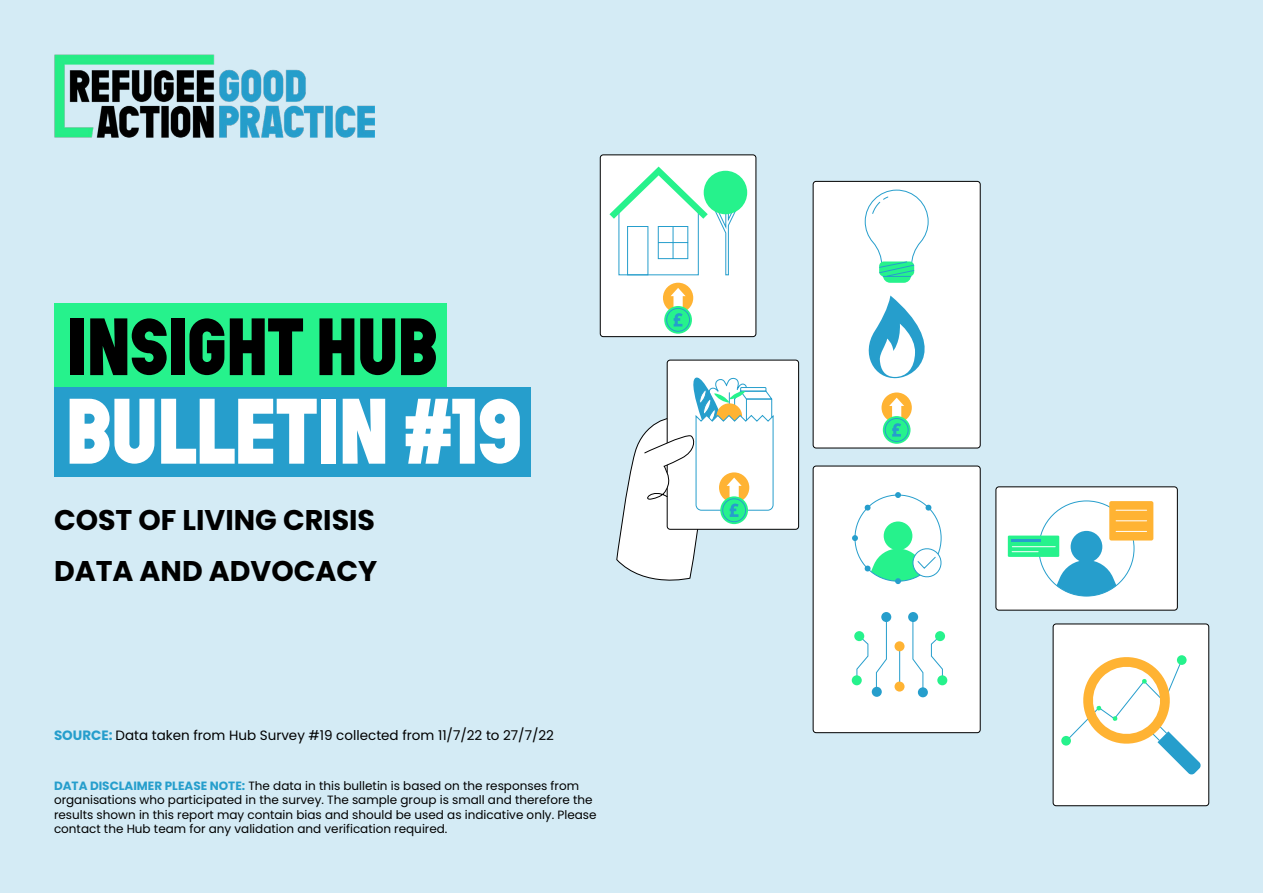
<style>
.page{position:relative;width:1263px;height:893px;background:#d4ebf5}
.page>*{position:absolute;margin:0;border:0;box-sizing:border-box;transform-origin:0 0}
.t1{font:700 93px "Stenciletta Solid";color:#fff}
.t2{font:700 81.3px "Stenciletta Solid";color:#000}
.t3{font:700 28.5px/50.6px "Poppins";color:#000}
.t4{font:13.5px "Poppins";color:#000}
.t5{font:12px/14.4px "Poppins";color:#000}
.s1{font-weight:700;color:#269ecc}
</style>
<div class="page">
<div style="left:54px;top:304px;width:393px;height:83px;background:#26f28c"></div>
<div style="left:54px;top:387px;width:476px;height:90px;background:#269ecc"></div>
<img style="left:54px;top:54px;width:320px;height:84px">
<div style="left:996px;top:487px;width:181px;height:123px;background:#fff;border-radius:3px"></div>
<div style="left:996px;top:487px;width:181px;height:123px;border:1px solid #000;border-radius:3px"></div>
<div style="left:1070px;top:531px;width:32px;height:32px;background:#269ecc;border-radius:50%"></div>
<svg style="left:1056px;top:560px;width:60px;height:36px"></svg>
<div style="left:1109px;top:501px;width:44px;height:39px;background:#ffb333;border-radius:2px"></div>
<hr style="left:1116px;top:510px;width:30px;height:1px;background:#fff">
<hr style="left:1116px;top:521px;width:30px;height:1px;background:#fff">
<hr style="left:1116px;top:531px;width:30px;height:1px;background:#fff">
<div style="left:1008px;top:536px;width:51px;height:21px;background:#26f28c"></div>
<hr style="left:1012px;top:546px;width:43px;height:1px;background:#fff">
<svg style="left:1012px;top:551px;width:26px;height:1px"></svg>
<hr style="left:1011px;top:539px;width:30px;height:2px;background:#269ecc">
<div style="left:1053px;top:624px;width:156px;height:182px;background:#fff;border-radius:3px"></div>
<div style="left:1053px;top:624px;width:156px;height:182px;border:1px solid #000;border-radius:3px"></div>
<div style="left:1061px;top:736px;width:10px;height:10px;background:#26f28c;border-radius:50%"></div>
<svg style="left:1066px;top:655px;width:135px;height:120px"></svg>
<div style="left:667px;top:360px;width:132px;height:169px;background:#fff;border-radius:3px"></div>
<div style="left:667px;top:360px;width:132px;height:169px;border:1px solid #000;border-radius:3px"></div>
<svg style="left:616px;top:372px;width:157px;height:209px"></svg>
<div style="left:722px;top:499px;width:24px;height:23px;border:1px solid #269ecc;border-radius:50%"></div>
<div style="left:600px;top:155px;width:156px;height:182px;background:#fff;border-radius:3px"></div>
<div style="left:600px;top:155px;width:156px;height:182px;border:1px solid #000;border-radius:3px"></div>
<svg style="left:609px;top:167px;width:129px;height:108px"></svg>
<div style="left:704px;top:171px;width:43px;height:43px;background:#26f28c;border-radius:50%"></div>
<div style="left:663px;top:283px;width:30px;height:30px;background:#ffb333;border-radius:50%"></div>
<svg style="left:664px;top:306px;width:28px;height:28px"></svg>
<svg style="left:671px;top:288px;width:15px;height:38px"></svg>
<div style="left:666px;top:308px;width:24px;height:23px;border:1px solid #269ecc;border-radius:50%"></div>
<div style="left:813px;top:181px;width:167px;height:267px;background:#fff;border-radius:3px"></div>
<div style="left:813px;top:181px;width:167px;height:267px;border:1px solid #000;border-radius:3px"></div>
<svg style="left:868px;top:295px;width:57px;height:84px"></svg>
<svg style="left:865px;top:190px;width:63px;height:93px"></svg>
<svg style="left:881px;top:392px;width:31px;height:31px"></svg>
<div style="left:813px;top:466px;width:167px;height:267px;background:#fff;border-radius:3px"></div>
<div style="left:813px;top:466px;width:167px;height:267px;border:1px solid #000;border-radius:3px"></div>
<svg style="left:852px;top:398px;width:91px;height:295px"></svg>
<div style="left:894px;top:641px;width:10px;height:10px;background:#ffb333;border-radius:50%"></div>
<div style="left:881px;top:612px;width:10px;height:10px;background:#269ecc;border-radius:50%"></div>
<div style="left:854px;top:631px;width:10px;height:10px;background:#26f28c;border-radius:50%"></div>
<div style="left:935px;top:631px;width:10px;height:10px;background:#26f28c;border-radius:50%"></div>
<div style="left:908px;top:612px;width:10px;height:10px;background:#269ecc;border-radius:50%"></div>
<div style="left:872px;top:687px;width:10px;height:10px;background:#269ecc;border-radius:50%"></div>
<div style="left:852px;top:675px;width:10px;height:10px;background:#26f28c;border-radius:50%"></div>
<div style="left:937px;top:675px;width:10px;height:10px;background:#26f28c;border-radius:50%"></div>
<div style="left:918px;top:687px;width:10px;height:10px;background:#269ecc;border-radius:50%"></div>
<div style="left:894px;top:682px;width:10px;height:10px;background:#ffb333;border-radius:50%"></div>
<h2 class="t2" style="left:68px;top:301px;width:371px">INSIGHT HUB</h2>
<h1 class="t1" style="left:66px;top:379px;width:458px">BULLETIN #19</h1>
<h3 class="t3" style="left:54px;top:495px;width:325px">COST OF LIVING CRISIS<br>DATA AND ADVOCACY</h3>
<p class="t4" style="left:54px;top:728px;width:501px"><span class="s1">SOURCE:</span> Data taken from Hub Survey #19 collected from 11/7/22 to 27/7/22</p>
<p class="t5" style="left:54px;top:778px;width:544px"><span class="s1">DATA DISCLAIMER PLEASE NOTE:</span> The data in this bulletin is based on the responses from organisations who participated in the survey. The sample group is small and therefore the results shown in this report may contain bias and should be used as indicative only. Please contact the Hub team for any validation and verification required.</p>
</div>
